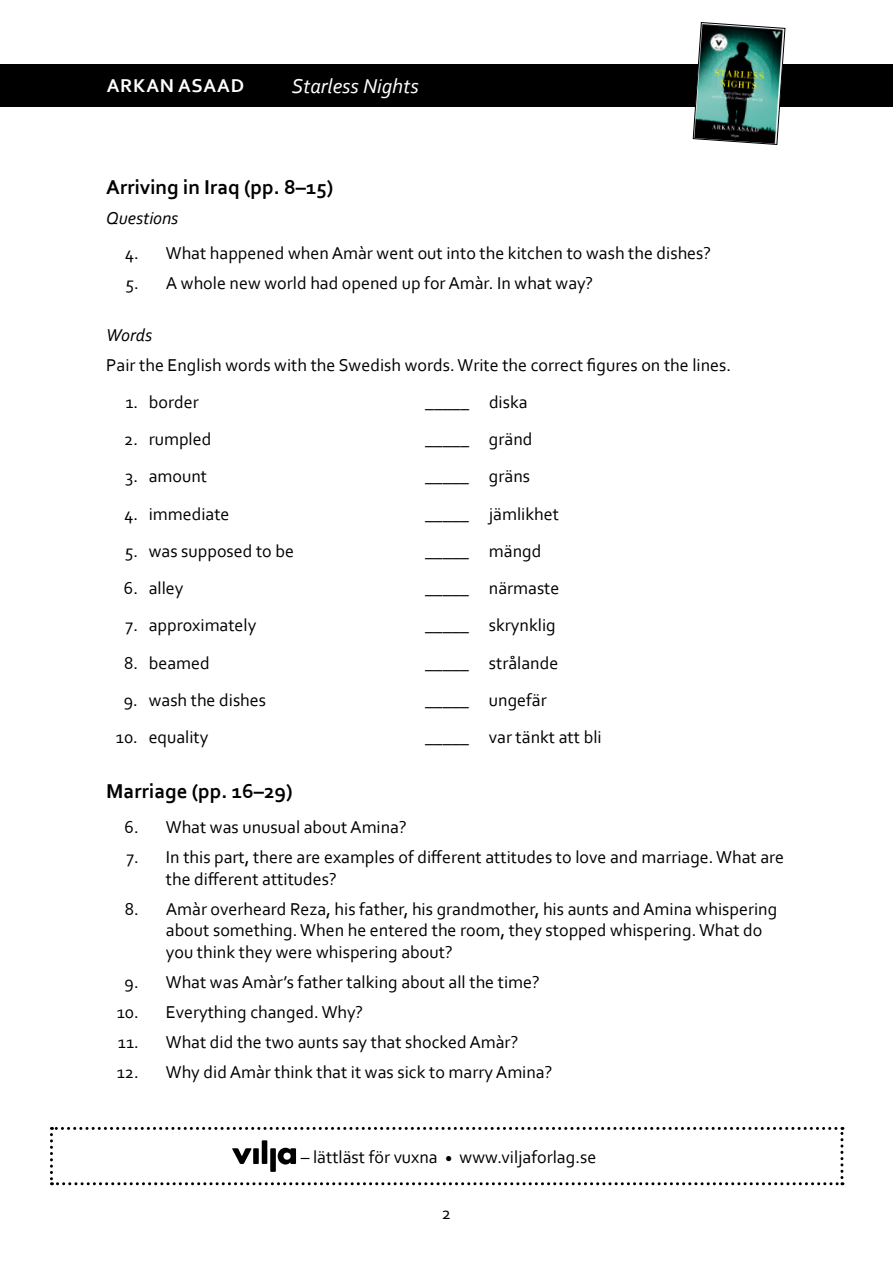
<style>
.page{position:relative;width:893px;height:1263px;background:#fff}
.page>*{position:absolute;margin:0;border:0;box-sizing:border-box;transform-origin:0 0}
.t1{font:700 21px "Corbel";color:#000}
.t2{font:italic 21px "Corbel";color:#fff}
.t3{font:700 19.5px "Corbel";letter-spacing:.04em;color:#fff}
.t4{font:18px/21.6px "Corbel";color:#000}
.t5{font:italic 18px "Corbel";color:#000}
</style>
<div class="page">
<div style="left:0;top:64px;width:893px;height:42px;background:#000"></div>
<img style="left:693px;top:22px;width:92px;height:123px">
<svg style="left:50px;top:1127px;width:793px;height:58px"></svg>
<p class="t3" style="left:107px;top:74px;width:139px">ARKAN ASAAD</p>
<p class="t2" style="left:292px;top:73px;width:128px">Starless Nights</p>
<p class="t1" style="left:106px;top:174px;width:228px">Arriving in Iraq (pp. 8–15)</p>
<p class="t5" style="left:106px;top:207px;width:74px">Questions</p>
<p class="t4" style="left:125px;top:241px;width:588px">4. What happened when Amàr went out into the kitchen to wash the dishes?</p>
<p class="t4" style="left:125px;top:272px;width:469px">5. A whole new world had opened up for Amàr. In what way?</p>
<p class="t5" style="left:106px;top:323px;width:47px">Words</p>
<p class="t4" style="left:106px;top:353px;width:626px">Pair the English words with the Swedish words. Write the correct figures on the lines.</p>
<p class="t4" style="left:125px;top:391px;width:75px">1. border</p>
<p class="t4" style="left:425px;top:391px;width:104px">_____ diska</p>
<p class="t4" style="left:124px;top:428px;width:89px">2. rumpled</p>
<p class="t4" style="left:425px;top:428px;width:109px">_____ gränd</p>
<p class="t4" style="left:125px;top:465px;width:83px">3. amount</p>
<p class="t4" style="left:425px;top:465px;width:106px">_____ gräns</p>
<p class="t4" style="left:124px;top:502px;width:107px">4. immediate</p>
<p class="t4" style="left:425px;top:502px;width:135px">_____ jämlikhet</p>
<p class="t4" style="left:125px;top:540px;width:171px">5. was supposed to be</p>
<p class="t4" style="left:425px;top:540px;width:118px">_____ mängd</p>
<p class="t4" style="left:124px;top:577px;width:61px">6. alley</p>
<p class="t4" style="left:425px;top:577px;width:136px">_____ närmaste</p>
<p class="t4" style="left:126px;top:614px;width:132px">7. approximately</p>
<p class="t4" style="left:425px;top:614px;width:132px">_____ skrynklig</p>
<p class="t4" style="left:124px;top:651px;width:87px">8. beamed</p>
<p class="t4" style="left:425px;top:651px;width:135px">_____ strålande</p>
<p class="t4" style="left:124px;top:689px;width:144px">9. wash the dishes</p>
<p class="t4" style="left:425px;top:689px;width:123px">_____ ungefär</p>
<p class="t4" style="left:116px;top:726px;width:94px">10. equality</p>
<p class="t4" style="left:425px;top:726px;width:178px">_____ var tänkt att bli</p>
<p class="t1" style="left:106px;top:778px;width:188px">Marriage (pp. 16–29)</p>
<p class="t4" style="left:125px;top:816px;width:284px">6. What was unusual about Amina?</p>
<p class="t4" style="left:166px;top:846px;width:620px;text-indent:-39px">7. In this part, there are examples of different attitudes to love and marriage. What are the different attitudes?</p>
<p class="t4" style="left:166px;top:897px;width:613px;text-indent:-41px">8. Amàr overheard Reza, his father, his grandmother, his aunts and Amina whispering about something. When he entered the room, they stopped whispering. What do you think they were whispering about?</p>
<p class="t4" style="left:125px;top:971px;width:417px">9. What was Amàr’s father talking about all the time?</p>
<p class="t4" style="left:117px;top:1001px;width:248px">10. Everything changed. Why?</p>
<p class="t4" style="left:118px;top:1031px;width:402px">11. What did the two aunts say that shocked Amàr?</p>
<p class="t4" style="left:117px;top:1061px;width:437px">12. Why did Amàr think that it was sick to marry Amina?</p>
<p class="t4" style="left:301px;top:1145px;width:297px">– lättläst för vuxna <sub>•</sub> www.viljaforlag.se</p>
<p class="t4" style="left:442px;top:1202px;width:11px">2</p>
</div>
